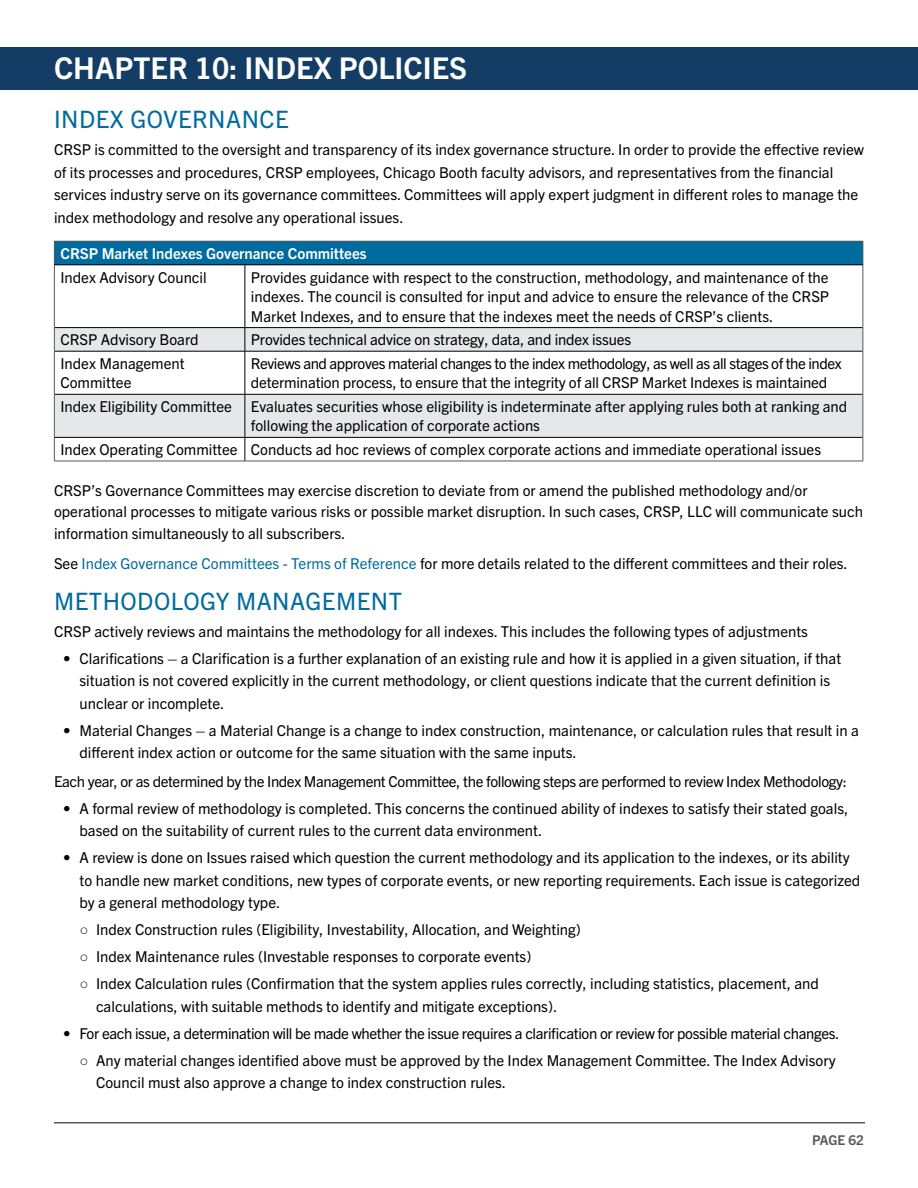
<style>
.page{position:relative;width:918px;height:1188px;background:#fff}
.page>*{position:absolute;margin:0;border:0;box-sizing:border-box;transform-origin:0 0}
.t1{font:700 30px "Trade Gothic Next LT Pro";color:#fff}
.t2{font:24px "Trade Gothic Next LT Pro";letter-spacing:.02em;color:#006b9e}
.t3{font:15px/22.5px "Trade Gothic Next LT Pro";color:#000}
.t4{font:15px "Trade Gothic Next LT Pro";letter-spacing:-.025em;color:#000}
.t5{font:15px/19.5px "Trade Gothic Next LT Pro";letter-spacing:-.02em;color:#000}
.t6{font:700 15px "Trade Gothic Next LT Pro";color:#fff}
.t7{font:700 13.5px "Trade Gothic Next LT Pro";letter-spacing:-.005em;color:#58595b}
.s1{color:#006b9e}
.s2{font-family:"Times New Roman"}
</style>
<div class="page">
<hr style="left:54px;top:1122px;width:811px;height:1px;background:#58595b">
<div style="left:0;top:48px;width:918px;height:42px;background:#143d66"></div>
<div style="left:54px;top:241px;width:809px;height:24px;background:#006b9e"></div>
<svg style="left:55px;top:328px;width:808px;height:23px;background:#e1e2e3"></svg>
<svg style="left:55px;top:352px;width:808px;height:109px"></svg>
<hr style="left:55px;top:327px;width:190px;height:1px;background:#000">
<hr style="left:245px;top:327px;width:618px;height:1px;background:#000">
<hr style="left:55px;top:351px;width:190px;height:1px;background:#000">
<hr style="left:245px;top:351px;width:618px;height:1px;background:#000">
<hr style="left:55px;top:394px;width:190px;height:1px;background:#000">
<hr style="left:245px;top:394px;width:618px;height:1px;background:#000">
<svg style="left:54px;top:328px;width:1px;height:23px"></svg>
<svg style="left:245px;top:328px;width:1px;height:23px"></svg>
<svg style="left:863px;top:328px;width:1px;height:23px"></svg>
<hr style="left:54px;top:265px;width:1px;height:63px;background:#58595b">
<hr style="left:54px;top:351px;width:1px;height:43px;background:#58595b">
<hr style="left:54px;top:394px;width:1px;height:43px;background:#58595b">
<svg style="left:54px;top:437px;width:1px;height:24px"></svg>
<hr style="left:54px;top:461px;width:191px;height:1px;background:#58595b">
<hr style="left:55px;top:437px;width:190px;height:1px;background:#000">
<hr style="left:245px;top:265px;width:1px;height:62px;background:#000">
<hr style="left:245px;top:351px;width:1px;height:43px;background:#000">
<hr style="left:245px;top:394px;width:1px;height:43px;background:#000">
<hr style="left:245px;top:437px;width:618px;height:1px;background:#000">
<svg style="left:245px;top:438px;width:1px;height:23px"></svg>
<hr style="left:863px;top:265px;width:1px;height:63px;background:#58595b">
<hr style="left:863px;top:351px;width:1px;height:43px;background:#58595b">
<hr style="left:863px;top:394px;width:1px;height:43px;background:#58595b">
<svg style="left:863px;top:437px;width:1px;height:24px"></svg>
<hr style="left:245px;top:461px;width:618px;height:1px;background:#58595b">
<hr style="left:54px;top:241px;width:191px;height:1px;background:#58595b">
<svg style="left:54px;top:242px;width:1px;height:22px"></svg>
<hr style="left:245px;top:241px;width:618px;height:1px;background:#58595b">
<hr style="left:54px;top:264px;width:191px;height:1px;background:#000">
<svg style="left:863px;top:242px;width:1px;height:22px"></svg>
<hr style="left:245px;top:264px;width:618px;height:1px;background:#000">
<h1 class="t1" style="left:54px;top:47px;width:415px">CHAPTER 10: INDEX POLICIES</h1>
<h2 class="t2" style="left:54px;top:103px;width:236px">INDEX GOVERNANCE</h2>
<p class="t3" style="left:54px;top:138px;width:812px">CRSP is committed to the oversight and transparency of its index governance structure. In order to provide the effective review of its processes and procedures, CRSP employees, Chicago Booth faculty advisors, and representatives from the financial services industry serve on its governance committees. Committees will apply expert judgment in different roles to manage the index methodology and resolve any operational issues.</p>
<p class="t6" style="left:60px;top:243px;width:308px">CRSP Market Indexes Governance Committees</p>
<p class="t3" style="left:60px;top:265px;width:148px">Index Advisory Council</p>
<p class="t3" style="left:251px;top:266px;width:580px;line-height:19.5px;text-align:justify">Provides guidance with respect to the construction, methodology, and maintenance of the indexes. The council is consulted for input and advice to ensure the relevance of the CRSP Market Indexes, and to ensure that the indexes meet the needs of CRSP’s clients.</p>
<p class="t3" style="left:60px;top:327px;width:140px">CRSP Advisory Board</p>
<p class="t3" style="left:251px;top:327px;width:382px">Provides technical advice on strategy, data, and index issues</p>
<p class="t3" style="left:60px;top:353px;width:126px;line-height:19.5px">Index Management<br>Committee</p>
<p class="t5" style="left:251px;top:353px;width:592px">Reviews and approves material changes to the index methodology, as well as all stages of the index determination process, to ensure that the integrity of all CRSP Market Indexes is maintained</p>
<p class="t3" style="left:60px;top:394px;width:173px">Index Eligibility Committee</p>
<p class="t3" style="left:251px;top:396px;width:598px;line-height:19.5px">Evaluates securities whose eligibility is indeterminate after applying rules both at ranking and following the application of corporate actions</p>
<p class="t3" style="left:60px;top:437px;width:762px">Index Operating Committee Conducts ad hoc reviews of complex corporate actions and immediate operational issues</p>
<p class="t3" style="left:54px;top:479px;width:811px;line-height:21px">CRSP’s Governance Committees may exercise discretion to deviate from or amend the published methodology and/or operational processes to mitigate various risks or possible market disruption. In such cases, CRSP, LLC will communicate such</p>
<p class="t3" style="left:54px;top:518px;width:795px;line-height:30px">information simultaneously to all subscribers.<br>See <span class="s1">Index Governance Committees - Terms of Reference</span> for more details related to the different committees and their roles.</p>
<h2 class="t2" style="left:54px;top:584px;width:350px">METHODOLOGY MANAGEMENT</h2>
<p class="t3" style="left:54px;top:619px;width:756px">CRSP actively reviews and maintains the methodology for all indexes. This includes the following types of adjustments</p>
<p class="t3" style="left:80px;top:646px;width:763px;text-indent:-16px">• Clarifications – a Clarification is a further explanation of an existing rule and how it is applied in a given situation, if that situation is not covered explicitly in the current methodology, or client questions indicate that the current definition is unclear or incomplete.</p>
<p class="t3" style="left:80px;top:718px;width:781px;text-indent:-16px">• Material Changes – a Material Change is a change to index construction, maintenance, or calculation rules that result in a different index action or outcome for the same situation with the same inputs.</p>
<p class="t4" style="left:54px;top:771px;width:794px">Each year, or as determined by the Index Management Committee, the following steps are performed to review Index Methodology:</p>
<p class="t3" style="left:80px;top:796px;width:770px;text-indent:-16px">• A formal review of methodology is completed. This concerns the continued ability of indexes to satisfy their stated goals, based on the suitability of current rules to the current data environment.</p>
<p class="t3" style="left:80px;top:845px;width:782px;text-indent:-16px">• A review is done on Issues raised which question the current methodology and its application to the indexes, or its ability to handle new market conditions, new types of corporate events, or new reporting requirements. Each issue is categorized by a general methodology type.</p>
<p class="t3" style="left:80px;top:917px;width:503px"><span class="s2">○</span> Index Construction rules (Eligibility, Investability, Allocation, and Weighting)</p>
<p class="t3" style="left:80px;top:944px;width:453px"><span class="s2">○</span> Index Maintenance rules (Investable responses to corporate events)</p>
<p class="t3" style="left:96px;top:971px;width:724px;text-indent:-17px"><span class="s2">○</span> Index Calculation rules (Confirmation that the system applies rules correctly, including statistics, placement, and calculations, with suitable methods to identify and mitigate exceptions).</p>
<p class="t4" style="left:63px;top:1023px;width:778px">• For each issue, a determination will be made whether the issue requires a clarification or review for possible material changes.</p>
<p class="t3" style="left:96px;top:1048px;width:741px;text-indent:-17px"><span class="s2">○</span> Any material changes identified above must be approved by the Index Management Committee. The Index Advisory<br>Council must also approve a change to index construction rules.</p>
<p class="t7" style="left:812px;top:1131px;width:53px">PAGE 62</p>
</div>
